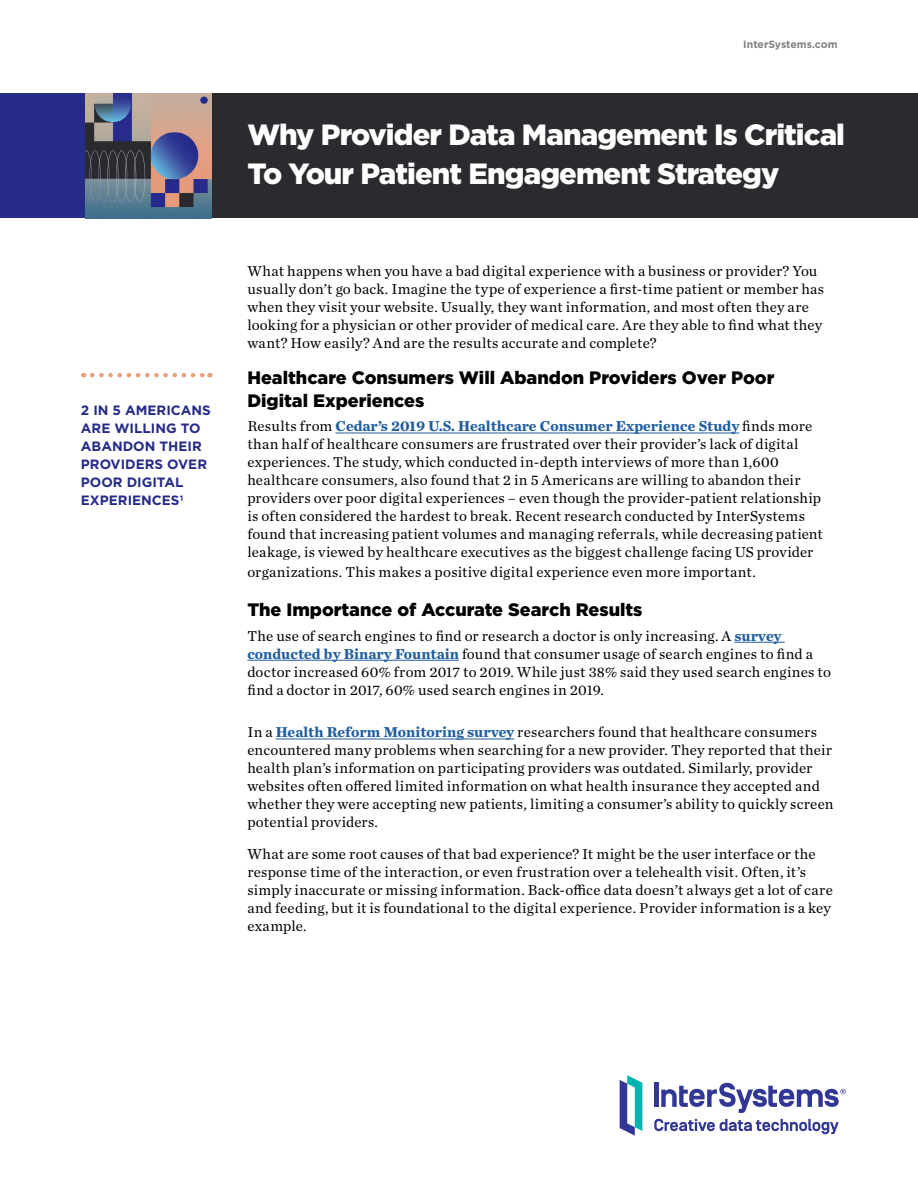
<style>
.page{position:relative;width:918px;height:1188px;background:#fff}
.page>*{position:absolute;margin:0;border:0;box-sizing:border-box;transform-origin:0 0}
.t1{font:900 29.25px/39px "Gotham";letter-spacing:-.03em;color:#fff}
.t2{font:900 18px/22.5px "Gotham";color:#000}
.t3{font:15px/18px "Chronicle Text G1";letter-spacing:.015em;color:#000}
.t4{font:700 13.5px/18px "Gotham";color:#252b86}
.t5{font:700 10.5px "Gotham";color:#808285}
.s1{font-family:"Chronicle Text G2";font-weight:700;color:#215e9e}
</style>
<div class="page">
<div style="left:654px;top:1083px;width:5px;height:24px;background:#323795"></div>
<svg style="left:661px;top:1083px;width:185px;height:30px"></svg>
<svg style="left:620px;top:1075px;width:22px;height:61px"></svg>
<svg style="left:654px;top:1119px;width:185px;height:15px"></svg>
<div style="left:0;top:94px;width:85px;height:124px;background:#252b86"></div>
<hr style="left:336px;top:433px;width:403px;height:1px;background:#215e9e">
<hr style="left:734px;top:642px;width:51px;height:1px;background:#215e9e">
<hr style="left:247px;top:660px;width:212px;height:1px;background:#215e9e">
<hr style="left:276px;top:739px;width:238px;height:1px;background:#215e9e">
<div style="left:206px;top:94px;width:712px;height:124px;background:#2a2a2f"></div>
<svg style="left:92px;top:373px;width:118px;height:4px"></svg>
<img style="left:85px;top:94px;width:127px;height:124px">
<p class="t4" style="left:81px;top:402px;width:131px">2 IN 5 AMERICANS<br>ARE WILLING TO<br>ABANDON THEIR<br>PROVIDERS OVER<br>POOR DIGITAL<br>EXPERIENCES1</p>
<p class="t5" style="left:743px;top:37px;width:96px">InterSystems.com</p>
<p class="t1" style="left:247px;top:115px;width:599px">Why Provider Data Management Is Critical<br>To Your Patient Engagement Strategy</p>
<p class="t3" style="left:247px;top:261px;width:578px">What happens when you have a bad digital experience with a business or provider? You usually don’t go back. Imagine the type of experience a first-time patient or member has when they visit your website. Usually, they want information, and most often they are looking for a physician or other provider of medical care. Are they able to find what they want? How easily? And are the results accurate and complete?</p>
<p class="t2" style="left:247px;top:366px;width:528px">Healthcare Consumers Will Abandon Providers Over Poor<br>Digital Experiences</p>
<p class="t3" style="left:247px;top:417px;width:577px">Results from <span class="s1">Cedar’s 2019 U.S. Healthcare Consumer Experience Study</span> finds more than half of healthcare consumers are frustrated over their provider’s lack of digital experiences. The study, which conducted in-depth interviews of more than 1,600 healthcare consumers, also found that 2 in 5 Americans are willing to abandon their providers over poor digital experiences – even though the provider-patient relationship is often considered the hardest to break. Recent research conducted by InterSystems found that increasing patient volumes and managing referrals, while decreasing patient leakage, is viewed by healthcare executives as the biggest challenge facing US provider</p>
<p class="t3" style="left:247px;top:562px;width:510px">organizations. This makes a positive digital experience even more important.</p>
<p class="t2" style="left:247px;top:598px;width:397px">The Importance of Accurate Search Results</p>
<p class="t3" style="left:247px;top:626px;width:585px">The use of search engines to find or research a doctor is only increasing. A <span class="s1">survey conducted by Binary Fountain</span> found that consumer usage of search engines to find a doctor increased 60% from 2017 to 2019. While just 38% said they used search engines to find a doctor in 2017, 60% used search engines in 2019.</p>
<p class="t3" style="left:247px;top:723px;width:588px">In a <span class="s1">Health Reform Monitoring survey</span> researchers found that healthcare consumers encountered many problems when searching for a new provider. They reported that their health plan’s information on participating providers was outdated. Similarly, provider websites often offered limited information on what health insurance they accepted and whether they were accepting new patients, limiting a consumer’s ability to quickly screen potential providers.</p>
<p class="t3" style="left:247px;top:844px;width:587px">What are some root causes of that bad experience? It might be the user interface or the response time of the interaction, or even frustration over a telehealth visit. Often, it’s simply inaccurate or missing information. Back-office data doesn’t always get a lot of care and feeding, but it is foundational to the digital experience. Provider information is a key example.</p>
</div>
